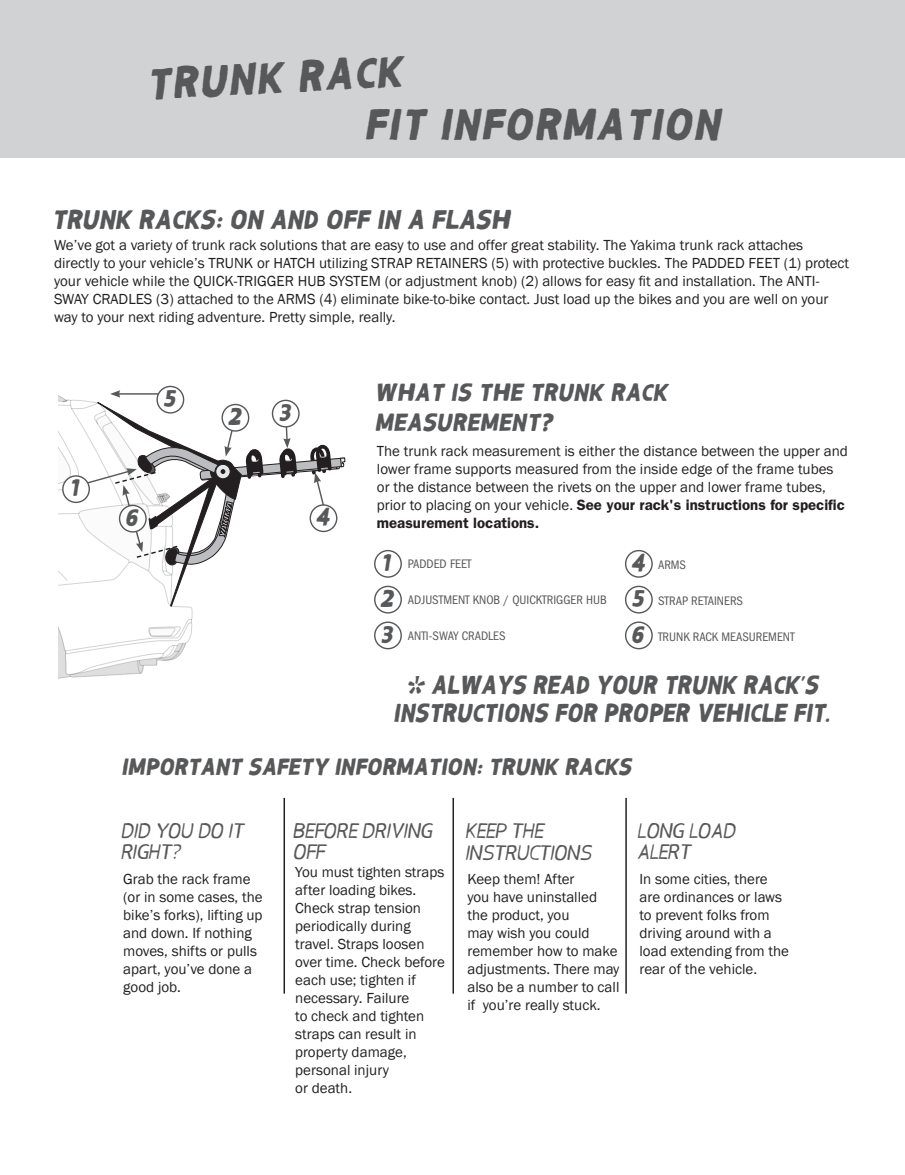
<style>
.page{position:relative;width:905px;height:1175px;background:#fff}
.page>*{position:absolute;margin:0;border:0;box-sizing:border-box;transform-origin:0 0}
.t1{font:700 39px "Yakima Hand";letter-spacing:.035em;color:#57585a}
.t2{font:700 23.7px "Yakima Hand";color:#57585a}
.t3{font:700 22.8px/27.5px "Yakima Hand";color:#57585a;text-align:center;scale:.95 1}
.t4{font:700 21.75px/30px "Yakima Hand";letter-spacing:.01em;color:#57585a}
.t5{font:700 21.15px "Yakima Hand";color:#57585a}
.t6{font:700 20.7px "Yakima Hand";color:#57585a}
.t7{font:18.6px/20.7px "Yakima Hand";color:#57585a}
.t8{font:15px/18px "Franklin Gothic";color:#231f20}
.t9{font:condensed 12.75px "Franklin Gothic";color:#57585a}
.s1{font-weight:600}
</style>
<div class="page">
<div style="left:0;top:0;width:904px;height:157px;background:#d1d2d4"></div>
<hr style="left:283px;top:798px;width:2px;height:195px;background:#231f20">
<hr style="left:452px;top:798px;width:2px;height:195px;background:#231f20">
<hr style="left:625px;top:798px;width:1px;height:195px;background:#231f20">
<div style="left:157px;top:386px;width:27px;height:27px;background:#767779;border-radius:50%"></div>
<div style="left:156px;top:386px;width:28px;height:27px;border:1px solid #57585a;border-radius:50%"></div>
<svg style="left:374px;top:549px;width:28px;height:29px"></svg>
<svg style="left:625px;top:549px;width:28px;height:29px"></svg>
<svg style="left:374px;top:585px;width:28px;height:29px"></svg>
<svg style="left:625px;top:585px;width:28px;height:29px"></svg>
<svg style="left:374px;top:621px;width:28px;height:29px"></svg>
<svg style="left:625px;top:621px;width:28px;height:29px"></svg>
<svg style="left:58px;top:388px;width:288px;height:291px"></svg>
<div style="left:310px;top:505px;width:27px;height:26px;background:#fff;border-radius:50%"></div>
<div style="left:309px;top:504px;width:28px;height:28px;border:1px solid #57585a;border-radius:50%"></div>
<div style="left:222px;top:404px;width:27px;height:27px;background:#fff;border-radius:50%"></div>
<div style="left:221px;top:404px;width:28px;height:27px;border:1px solid #57585a;border-radius:50%"></div>
<h1 class="t1" style="left:149px;top:67px;width:257px;rotate:-3deg">TRUNK RACK</h1>
<h1 class="t1" style="left:368px;top:108px;width:357px">FIT INFORMATION</h1>
<h2 class="t2" style="left:54px;top:209px;width:460px">TRUNK RACKS: ON AND OFF IN A FLASH</h2>
<p class="t8" style="left:54px;top:237px;width:796px">We’ve got a variety of trunk rack solutions that are easy to use and offer great stability. The Yakima trunk rack attaches directly to your vehicle’s TRUNK or HATCH utilizing STRAP RETAINERS (5) with protective buckles. The PADDED FEET (1) protect your vehicle while the QUICK-TRIGGER HUB SYSTEM (or adjustment knob) (2) allows for easy fit and installation. The ANTI-SWAY CRADLES (3) attached to the ARMS (4) eliminate bike-to-bike contact. Just load up the bikes and you are well on your way to your next riding adventure. Pretty simple, really.</p>
<h3 class="t5" style="left:68px;top:479px;width:16px">1</h3>
<h3 class="t5" style="left:163px;top:389px;width:16px">5</h3>
<h3 class="t5" style="left:228px;top:407px;width:16px">2</h3>
<h3 class="t5" style="left:278px;top:403px;width:16px">3</h3>
<h3 class="t5" style="left:125px;top:508px;width:16px">6</h3>
<h3 class="t5" style="left:316px;top:508px;width:16px">4</h3>
<h3 class="t4" style="left:377px;top:381px;width:294px">WHAT IS THE TRUNK RACK<br>MEASUREMENT?</h3>
<p class="t8" style="left:377px;top:442px;width:472px">The trunk rack measurement is either the distance between the upper and lower frame supports measured from the inside edge of the frame tubes or the distance between the rivets on the upper and lower frame tubes, prior to placing on your vehicle. <span class="s1">See your rack's instructions for specific measurement locations.</span></p>
<h3 class="t5" style="left:380px;top:553px;width:16px">1</h3>
<h3 class="t5" style="left:631px;top:553px;width:16px">4</h3>
<h3 class="t5" style="left:380px;top:589px;width:16px">2</h3>
<h3 class="t5" style="left:631px;top:589px;width:16px">5</h3>
<h3 class="t5" style="left:380px;top:625px;width:16px">3</h3>
<h3 class="t5" style="left:631px;top:625px;width:16px">6</h3>
<p class="t9" style="left:408px;top:557px;width:65px">PADDED FEET</p>
<p class="t9" style="left:408px;top:593px;width:200px">ADJUSTMENT KNOB / QUICKTRIGGER HUB</p>
<p class="t9" style="left:408px;top:629px;width:99px">ANTI-SWAY CRADLES</p>
<p class="t9" style="left:658px;top:557px;width:30px">ARMS</p>
<p class="t9" style="left:658px;top:593px;width:86px">STRAP RETAINERS</p>
<p class="t9" style="left:658px;top:629px;width:138px">TRUNK RACK MEASUREMENT</p>
<h3 class="t3" style="left:395px;top:675px;width:461px">ƒ ALWAYS READ YOUR TRUNK RACK’S<br>INSTRUCTIONS FOR PROPER VEHICLE FIT.</h3>
<h3 class="t6" style="left:123px;top:757px;width:512px">IMPORTANT SAFETY INFORMATION: TRUNK RACKS</h3>
<p class="t7" style="left:123px;top:823px;width:124px">DID YOU DO IT<br>RIGHT?</p>
<p class="t8" style="left:123px;top:870px;width:141px">Grab the rack frame (or in some cases, the bike’s forks), lifting up and down. If nothing moves, shifts or pulls apart, you’ve done a good job.</p>
<p class="t7" style="left:295px;top:823px;width:141px">BEFORE DRIVING<br>OFF</p>
<p class="t8" style="left:295px;top:863px;width:151px">You must tighten straps after loading bikes.<br>Check strap tension periodically during travel. Straps loosen over time. Check before each use; tighten if necessary. Failure<br>to check and tighten straps can result in property damage, personal injury<br>or death.</p>
<p class="t7" style="left:467px;top:823px;width:128px;line-height:21.5px">KEEP THE<br>INSTRUCTIONS</p>
<p class="t8" style="left:467px;top:870px;width:154px">Keep them! After<br>you have uninstalled the product, you<br>may wish you could remember how to make adjustments. There may also be a number to call if you’re really stuck.</p>
<p class="t7" style="left:639px;top:823px;width:100px">LONG LOAD<br>ALERT</p>
<p class="t8" style="left:639px;top:870px;width:151px">In some cities, there are ordinances or laws to prevent folks from driving around with a load extending from the rear of the vehicle.</p>
</div>
